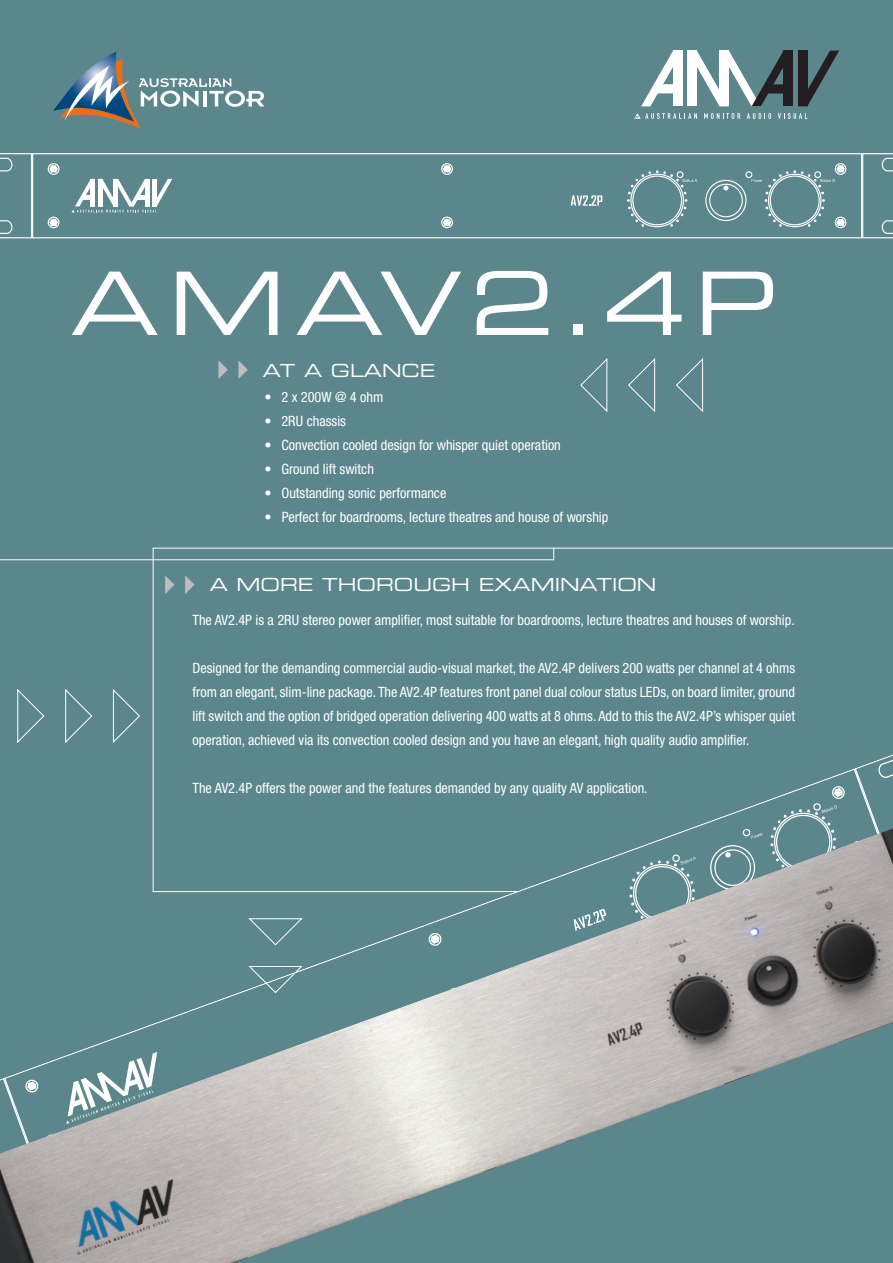
<style>
.page{position:relative;width:893px;height:1263px;background:#5b868c}
.page>*{position:absolute;margin:0;border:0;box-sizing:border-box;transform-origin:0 0}
.t1{font:87.45px "Eurostile Extended Two";letter-spacing:.085em;color:#fff}
.t2{font:18px "Eurostile Extended Two";color:#fff}
.t3{font:condensed 14.25px/24px "Helvetica Neue";color:#fff;text-align:justify}
</style>
<div class="page">
<div style="left:32px;top:153px;width:830px;height:85px;border:1px solid #fff"></div>
<div style="left:705px;top:180px;width:41px;height:41px;border:1px solid #fff;border-radius:50%"></div>
<div style="left:709px;top:184px;width:34px;height:33px;border:1px solid #fff;border-radius:50%"></div>
<div style="left:745px;top:171px;width:7px;height:7px;border:1px solid #fff;border-radius:50%"></div>
<svg style="left:627px;top:170px;width:70px;height:57px"></svg>
<svg style="left:723px;top:186px;width:5px;height:5px"></svg>
<svg style="left:571px;top:195px;width:31px;height:11px"></svg>
<div style="left:48px;top:217px;width:11px;height:11px;border:1px solid #fff;border-radius:50%"></div>
<div style="left:441px;top:217px;width:12px;height:11px;border:1px solid #fff;border-radius:50%"></div>
<div style="left:835px;top:217px;width:11px;height:11px;border:1px solid #fff;border-radius:50%"></div>
<div style="left:48px;top:163px;width:11px;height:12px;border:1px solid #fff;border-radius:50%"></div>
<div style="left:441px;top:163px;width:12px;height:12px;border:1px solid #fff;border-radius:50%"></div>
<div style="left:835px;top:163px;width:11px;height:12px;border:1px solid #fff;border-radius:50%"></div>
<svg style="left:72px;top:179px;width:100px;height:33px"></svg>
<svg style="left:862px;top:153px;width:31px;height:85px"></svg>
<svg style="left:0;top:153px;width:32px;height:85px"></svg>
<svg style="left:49px;top:164px;width:10px;height:9px"></svg>
<svg style="left:442px;top:164px;width:10px;height:9px"></svg>
<svg style="left:49px;top:218px;width:10px;height:9px"></svg>
<svg style="left:442px;top:218px;width:10px;height:9px"></svg>
<svg style="left:751px;top:164px;width:94px;height:63px"></svg>
<svg style="left:152px;top:547px;width:741px;height:275px"></svg>
<svg style="left:0;top:547px;width:554px;height:14px"></svg>
<svg style="left:17px;top:689px;width:28px;height:54px"></svg>
<svg style="left:53px;top:52px;width:211px;height:77px"></svg>
<svg style="left:641px;top:51px;width:198px;height:55px"></svg>
<svg style="left:704px;top:113px;width:36px;height:6px"></svg>
<svg style="left:747px;top:113px;width:24px;height:6px"></svg>
<svg style="left:778px;top:113px;width:29px;height:6px"></svg>
<svg style="left:634px;top:113px;width:63px;height:6px"></svg>
<img style="left:0;top:822px;width:893px;height:441px">
<svg style="left:249px;top:966px;width:52px;height:26px"></svg>
<svg style="left:249px;top:919px;width:52px;height:26px"></svg>
<svg style="left:165px;top:575px;width:10px;height:19px"></svg>
<svg style="left:185px;top:575px;width:10px;height:19px"></svg>
<h1 class="t1" style="left:70px;top:272px;width:708px">AMAV2.4P</h1>
<p class="t2" style="left:263px;top:364px;width:174px">AT A GLANCE</p>
<p class="t3" style="left:264px;top:386px;width:121px">• 2 x 200W @ 4 ohm</p>
<p class="t3" style="left:264px;top:410px;width:83px">• 2RU chassis</p>
<p class="t3" style="left:264px;top:434px;width:298px">• Convection cooled design for whisper quiet operation</p>
<p class="t3" style="left:264px;top:458px;width:111px">• Ground lift switch</p>
<p class="t3" style="left:264px;top:482px;width:183px">• Outstanding sonic performance</p>
<p class="t3" style="left:264px;top:506px;width:345px">• Perfect for boardrooms, lecture theatres and house of worship</p>
<p class="t2" style="left:210px;top:578px;width:448px">A MORE THOROUGH EXAMINATION</p>
<p class="t3" style="left:192px;top:609px;width:604px">The AV2.4P is a 2RU stereo power amplifier, most suitable for boardrooms, lecture theatres and houses of worship.</p>
<p class="t3" style="left:192px;top:657px;width:604px">Designed for the demanding commercial audio-visual market, the AV2.4P delivers 200 watts per channel at 4 ohms from an elegant, slim-line package. The AV2.4P features front panel dual colour status LEDs, on board limiter, ground lift switch and the option of bridged operation delivering 400 watts at 8 ohms. Add to this the AV2.4P’s whisper quiet operation, achieved via its convection cooled design and you have an elegant, high quality audio amplifier.</p>
<p class="t3" style="left:192px;top:777px;width:457px">The AV2.4P offers the power and the features demanded by any quality AV application.</p>
</div>
